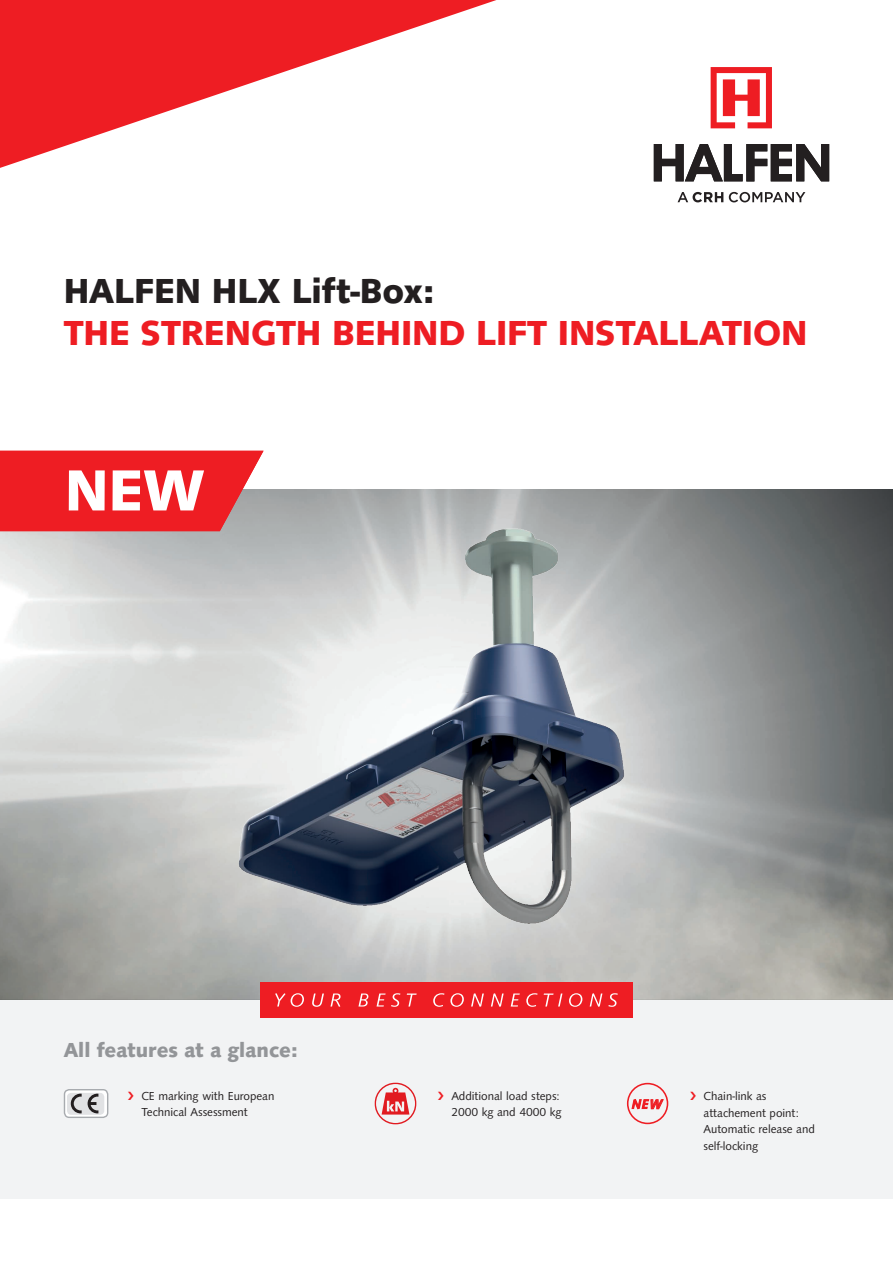
<style>
.page{position:relative;width:893px;height:1263px;background:#fff}
.page>*{position:absolute;margin:0;border:0;box-sizing:border-box;transform-origin:0 0}
.t1{font:700 60px "Syntax TOT";color:#fff}
.t2{font:700 36px "Syntax TOT";color:#ee1d23}
.t3{font:700 36px "Syntax TOT";color:#231f20}
.t4{font:700 21px "Syntax TOT";color:#939598}
.t5{font:italic 700 12.75px "Arial";color:#ee1d23}
.t6{font:12px/16.5px "Syntax TOT";color:#231f20}
</style>
<div class="page">
<img style="left:0;top:489px;width:893px;height:510px">
<div style="left:0;top:999px;width:893px;height:200px;background:#f2f3f4"></div>
<div style="left:260px;top:982px;width:372px;height:36px;background:#ee1d23"></div>
<svg style="left:275px;top:993px;width:29px;height:14px"></svg>
<svg style="left:312px;top:993px;width:12px;height:14px"></svg>
<svg style="left:330px;top:993px;width:11px;height:14px"></svg>
<svg style="left:358px;top:993px;width:10px;height:13px"></svg>
<svg style="left:377px;top:993px;width:23px;height:14px"></svg>
<svg style="left:407px;top:993px;width:10px;height:13px"></svg>
<svg style="left:433px;top:993px;width:11px;height:14px"></svg>
<svg style="left:450px;top:993px;width:14px;height:14px"></svg>
<svg style="left:471px;top:993px;width:13px;height:14px"></svg>
<svg style="left:491px;top:993px;width:13px;height:14px"></svg>
<svg style="left:511px;top:993px;width:9px;height:13px"></svg>
<svg style="left:526px;top:993px;width:12px;height:14px"></svg>
<svg style="left:544px;top:993px;width:18px;height:13px"></svg>
<svg style="left:569px;top:993px;width:13px;height:14px"></svg>
<svg style="left:590px;top:993px;width:12px;height:14px"></svg>
<svg style="left:608px;top:993px;width:10px;height:14px"></svg>
<svg style="left:0;top:0;width:496px;height:168px"></svg>
<svg style="left:711px;top:67px;width:61px;height:61px"></svg>
<svg style="left:654px;top:144px;width:175px;height:37px"></svg>
<svg style="left:678px;top:192px;width:45px;height:10px"></svg>
<svg style="left:729px;top:192px;width:76px;height:10px"></svg>
<div style="left:64px;top:1090px;width:44px;height:27px;background:#fff;border-radius:5px"></div>
<div style="left:64px;top:1089px;width:44px;height:29px;border:1px solid #a8abaf;border-radius:5px"></div>
<div style="left:67px;top:1093px;width:37px;height:22px;background:#e1e2e4;border-radius:4px"></div>
<svg style="left:88px;top:1094px;width:10px;height:19px"></svg>
<svg style="left:71px;top:1094px;width:11px;height:19px"></svg>
<svg style="left:374px;top:1082px;width:43px;height:43px"></svg>
<svg style="left:0;top:451px;width:264px;height:80px"></svg>
<div style="left:627px;top:1083px;width:41px;height:41px;border:2px solid #ee1d23;border-radius:50%"></div>
<svg style="left:631px;top:1099px;width:33px;height:11px"></svg>
<h2 class="t3" style="left:64px;top:269px;width:373px">HALFEN HLX Lift-Box:</h2>
<h2 class="t2" style="left:64px;top:311px;width:745px">THE STRENGTH BEHIND LIFT INSTALLATION</h2>
<h1 class="t1" style="left:65px;top:455px;width:141px">NEW</h1>
<h3 class="t4" style="left:64px;top:1038px;width:236px">All features at a glance:</h3>
<p class="t6" style="left:141px;top:1088px;width:135px">CE marking with European<br>Technical Assessment</p>
<p class="t6" style="left:451px;top:1088px;width:112px">Additional load steps:<br>2000 kg and 4000 kg</p>
<p class="t5" style="left:649px;top:1096px;width:14px">W</p>
<p class="t6" style="left:703px;top:1088px;width:113px">Chain-link as attachement point:<br>Automatic release and self-locking</p>
</div>
